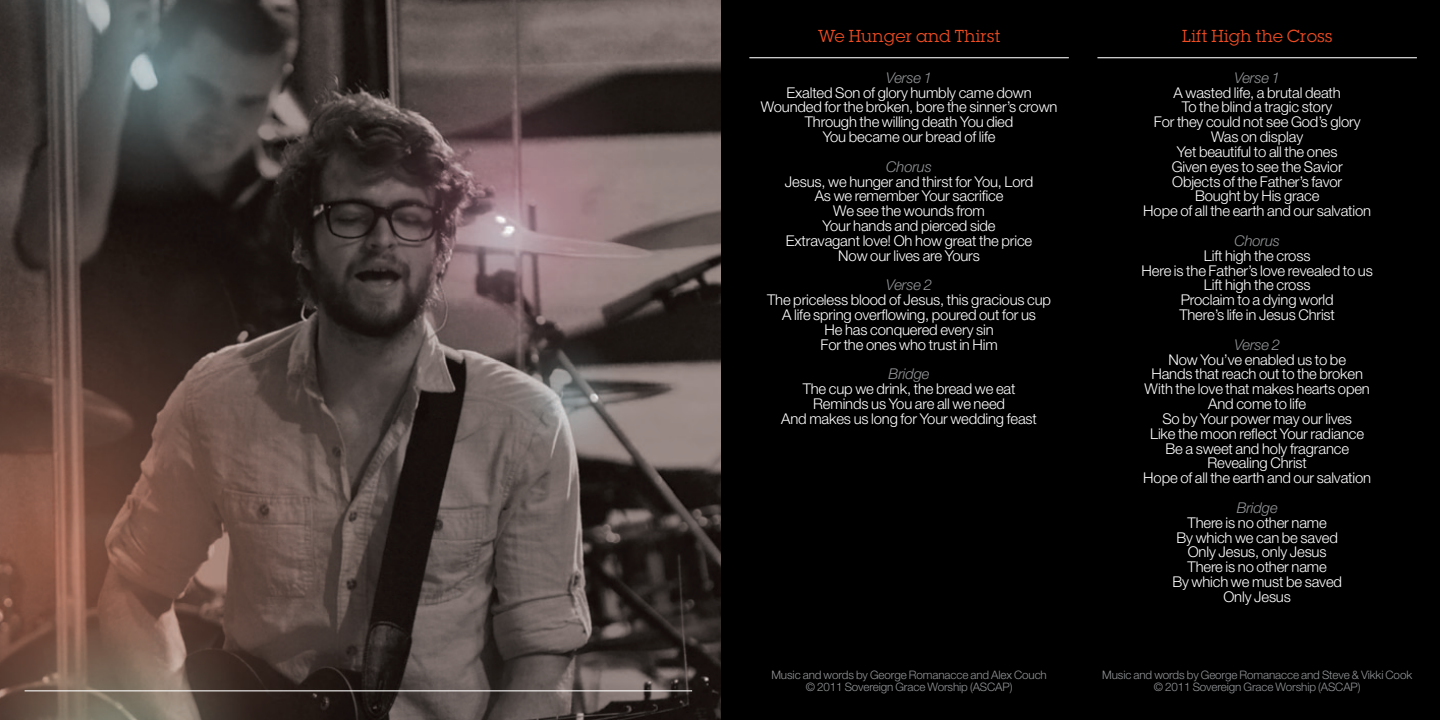
<style>
.page{position:relative;width:1440px;height:720px;background:#fff}
.page>*{position:absolute;margin:0;border:0;box-sizing:border-box;transform-origin:0 0}
.t1{font:17px "Lubalin Graph";letter-spacing:.025em;color:#f04d22}
.t2{font:300 14.8px/14.8px "Helvetica Neue";letter-spacing:-.01em;color:#fff;text-align:center}
.t3{font:italic 300 14.8px "Helvetica Neue";letter-spacing:-.01em;color:#939598}
.t4{font:300 11.6px/12.8px "Helvetica Neue";letter-spacing:-.01em;color:#939598;text-align:center}
</style>
<div class="page">
<div style="left:721px;top:0;width:719px;height:720px;background:#000"></div>
<hr style="left:749px;top:57px;width:320px;height:1px;background:#fff">
<hr style="left:1097px;top:57px;width:320px;height:1px;background:#fff">
<img style="left:0;top:0;width:721px;height:720px">
<hr style="left:25px;top:690px;width:667px;height:1px;background:#fff">
<p class="t1" style="left:818px;top:25px;width:184px">We Hunger and Thirst</p>
<p class="t1" style="left:1182px;top:25px;width:152px">Lift High the Cross</p>
<p class="t3" style="left:886px;top:69px;width:47px">Verse 1</p>
<p class="t2" style="left:761px;top:85px;width:298px">Exalted Son of glory humbly came down Wounded for the broken, bore the sinner’s crown Through the willing death You died<br>You became our bread of life</p>
<p class="t3" style="left:886px;top:158px;width:47px">Chorus</p>
<p class="t2" style="left:785px;top:174px;width:250px">Jesus, we hunger and thirst for You, Lord<br>As we remember Your sacrifice<br>We see the wounds from<br>Your hands and pierced side<br>Extravagant love! Oh how great the price<br>Now our lives are Yours</p>
<p class="t3" style="left:886px;top:276px;width:47px">Verse 2</p>
<p class="t2" style="left:767px;top:292px;width:286px">The priceless blood of Jesus, this gracious cup A life spring overflowing, poured out for us<br>He has conquered every sin<br>For the ones who trust in Him</p>
<p class="t3" style="left:889px;top:365px;width:43px">Bridge</p>
<p class="t2" style="left:781px;top:381px;width:257px">The cup we drink, the bread we eat<br>Reminds us You are all we need<br>And makes us long for Your wedding feast</p>
<p class="t3" style="left:1234px;top:69px;width:47px">Verse 1</p>
<p class="t2" style="left:1143px;top:85px;width:229px">A wasted life, a brutal death<br>To the blind a tragic story<br>For they could not see God’s glory<br>Was on display<br>Yet beautiful to all the ones<br>Given eyes to see the Savior<br>Objects of the Father’s favor<br>Bought by His grace<br>Hope of all the earth and our salvation</p>
<p class="t3" style="left:1234px;top:232px;width:47px">Chorus</p>
<p class="t2" style="left:1142px;top:248px;width:233px">Lift high the cross<br>Here is the Father’s love revealed to us<br>Lift high the cross<br>Proclaim to a dying world<br>There’s life in Jesus Christ</p>
<p class="t3" style="left:1234px;top:336px;width:47px">Verse 2</p>
<p class="t2" style="left:1143px;top:352px;width:229px">Now You’ve enabled us to be<br>Hands that reach out to the broken<br>With the love that makes hearts open<br>And come to life<br>So by Your power may our lives<br>Like the moon reflect Your radiance<br>Be a sweet and holy fragrance<br>Revealing Christ<br>Hope of all the earth and our salvation</p>
<p class="t3" style="left:1237px;top:499px;width:43px">Bridge</p>
<p class="t2" style="left:1172px;top:515px;width:171px">There is no other name<br>By which we can be saved<br>Only Jesus, only Jesus<br>There is no other name<br>By which we must be saved<br>Only Jesus</p>
<p class="t4" style="left:771px;top:668px;width:277px">Music and words by George Romanacce and Alex Couch © 2011 Sovereign Grace Worship (ASCAP)</p>
<p class="t4" style="left:1102px;top:668px;width:312px">Music and words by George Romanacce and Steve &amp; Vikki Cook © 2011 Sovereign Grace Worship (ASCAP)</p>
</div>
